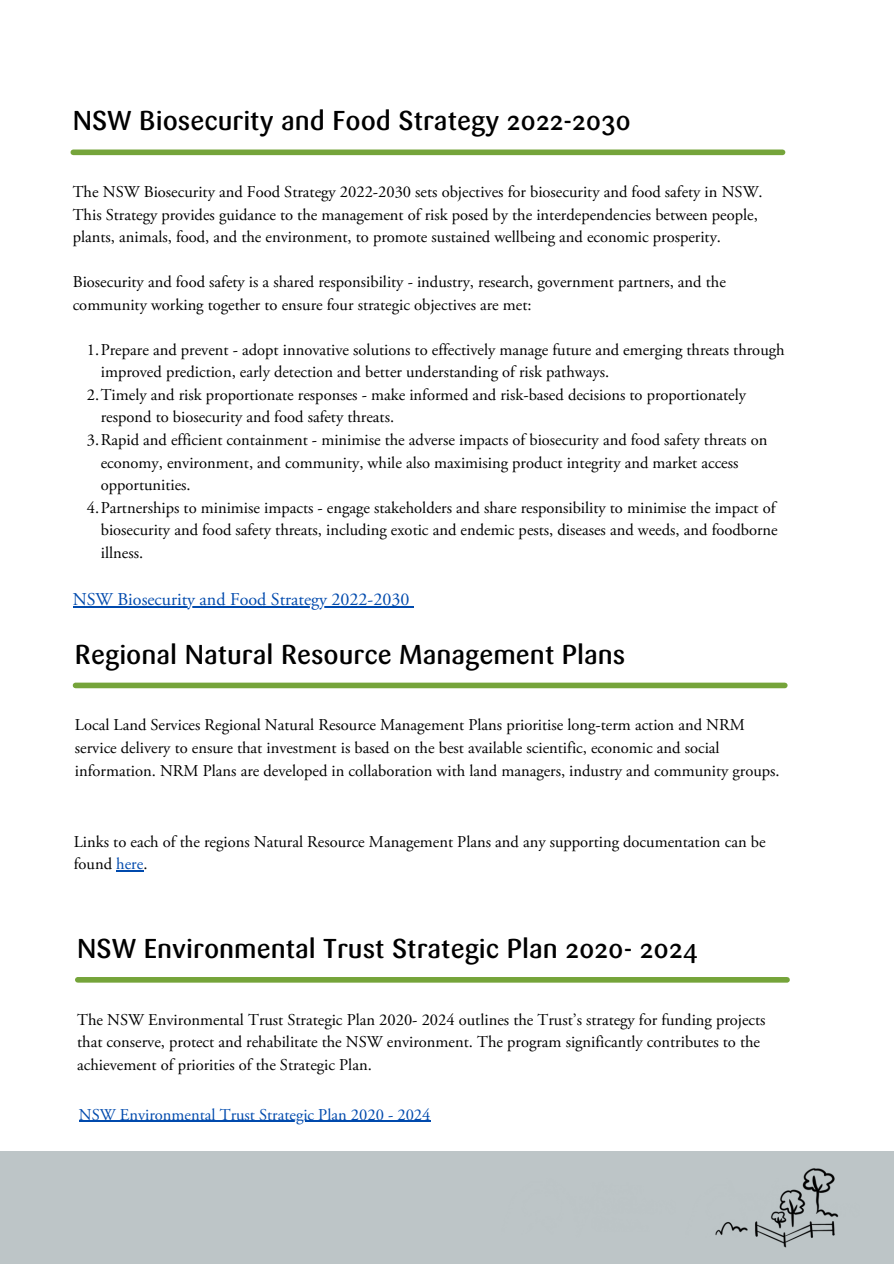
<style>
.page{position:relative;width:894px;height:1264px;background:#fff}
.page>*{position:absolute;margin:0;border:0;box-sizing:border-box;transform-origin:0 0}
.t1{font:500 27px "Sari";color:#000}
.t2{font:18px "Adobe Garamond Pro";color:#004aad}
.t3{font:16.5px/22.5px "Adobe Garamond Pro";color:#000}
.t4{font:16.5px "Adobe Garamond Pro";color:#004aad}
.s1{color:#004aad}
</style>
<div class="page">
<div style="left:73px;top:149px;width:709px;height:6px;background:#75a43a"></div>
<hr style="left:73px;top:606px;width:336px;height:1px;background:#004aad">
<div style="left:0;top:1150px;width:893px;height:113px;background:#bdc5c7"></div>
<img style="left:715px;top:1168px;width:124px;height:80px">
<div style="left:75px;top:682px;width:709px;height:6px;background:#75a43a"></div>
<div style="left:78px;top:977px;width:708px;height:5px;background:#75a43a"></div>
<svg style="left:116px;top:870px;width:27px;height:1px"></svg>
<hr style="left:79px;top:1120px;width:351px;height:1px;background:#004aad">
<p class="t1" style="left:73px;top:105px;width:559px">NSW Biosecurity and Food Strategy 2022-2030</p>
<p class="t3" style="left:73px;top:182px;width:691px">The NSW Biosecurity and Food Strategy 2022-2030 sets objectives for biosecurity and food safety in NSW.<br>This Strategy provides guidance to the management of risk posed by the interdependencies between people, plants, animals, food, and the environment, to promote sustained wellbeing and economic prosperity.</p>
<p class="t3" style="left:73px;top:272px;width:654px">Biosecurity and food safety is a shared responsibility - industry, research, government partners, and the community working together to ensure four strategic objectives are met:</p>
<p class="t3" style="left:101px;top:340px;width:685px;text-indent:-14px">1.Prepare and prevent - adopt innovative solutions to effectively manage future and emerging threats through improved prediction, early detection and better understanding of risk pathways.</p>
<h1 class="t3" style="left:101px;top:385px;width:646px;text-indent:-14px">2.Timely and risk proportionate responses - make informed and risk-based decisions to proportionately respond to biosecurity and food safety threats.</h1>
<p class="t3" style="left:101px;top:430px;width:668px;text-indent:-14px">3.Rapid and efficient containment - minimise the adverse impacts of biosecurity and food safety threats on economy, environment, and community, while also maximising product integrity and market access opportunities.</p>
<p class="t3" style="left:101px;top:497px;width:678px;text-indent:-14px">4.Partnerships to minimise impacts - engage stakeholders and share responsibility to minimise the impact of biosecurity and food safety threats, including exotic and endemic pests, diseases and weeds, and foodborne illness.</p>
<h1 class="t2" style="left:73px;top:591px;width:338px">NSW Biosecurity and Food Strategy 2022-2030</h1>
<p class="t1" style="left:75px;top:638px;width:552px">Regional Natural Resource Management Plans</p>
<p class="t3" style="left:75px;top:715px;width:706px">Local Land Services Regional Natural Resource Management Plans prioritise long-term action and NRM service delivery to ensure that investment is based on the best available scientific, economic and social information. NRM Plans are developed in collaboration with land managers, industry and community groups.</p>
<p class="t3" style="left:74px;top:831px;width:693px">Links to each of the regions Natural Resource Management Plans and any supporting documentation can be found <span class="s1">here</span>.</p>
<p class="t1" style="left:77px;top:932px;width:622px">NSW Environmental Trust Strategic Plan 2020- 2024</p>
<p class="t3" style="left:77px;top:1009px;width:689px">The NSW Environmental Trust Strategic Plan 2020- 2024 outlines the Trust’s strategy for funding projects that conserve, protect and rehabilitate the NSW environment. The program significantly contributes to the achievement of priorities of the Strategic Plan.</p>
<p class="t4" style="left:79px;top:1107px;width:353px">NSW Environmental Trust Strategic Plan 2020 - 2024</p>
</div>
